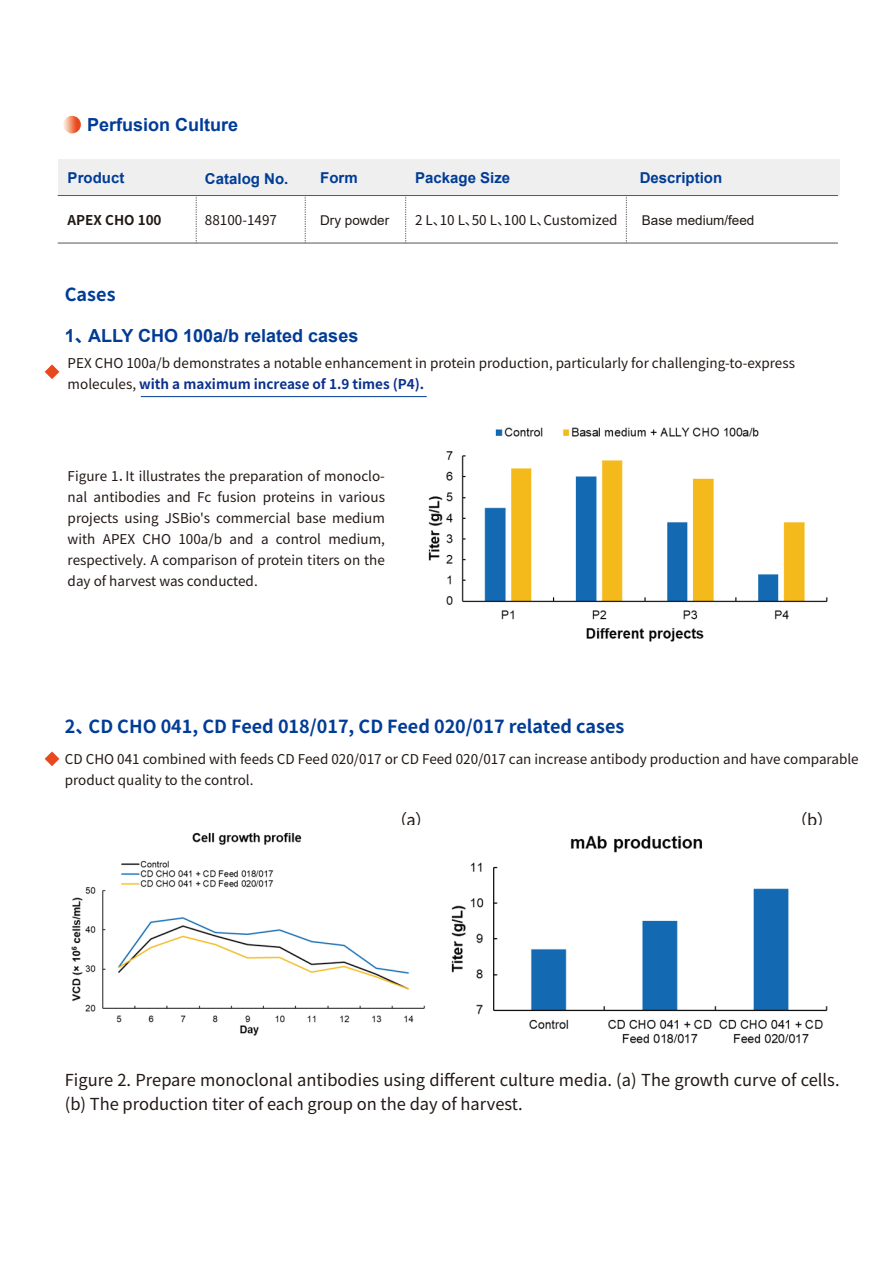
<style>
.page{position:relative;width:894px;height:1263px;background:#fff}
.page>*{position:absolute;margin:0;border:0;box-sizing:border-box;transform-origin:0 0}
.t1{font:700 18px "Source Han Sans SC";color:#003c96}
.t2{font:700 18px "Arial";color:#003c96}
.t3{font:16.5px/24px "Source Han Sans SC";color:#221815}
.t4{font:700 15px "Arial";color:#003c96}
.t5{font:13.5px/21px "Source Han Sans SC";color:#221815}
.t6{font:13.5px "Arial";color:#221815}
.t7{font:700 13.5px "Source Han Sans SC";color:#221815}
.s1{font-family:"Source Han Sans SC"}
.s2{font-weight:700;color:#0b3190}
</style>
<div class="page">
<div style="left:58px;top:159px;width:781px;height:37px;background:#efefef"></div>
<svg style="left:196px;top:196px;width:1px;height:47px"></svg>
<svg style="left:305px;top:196px;width:1px;height:47px"></svg>
<svg style="left:405px;top:196px;width:1px;height:47px"></svg>
<svg style="left:626px;top:196px;width:1px;height:47px"></svg>
<hr style="left:58px;top:243px;width:780px;height:1px;background:#595757">
<hr style="left:58px;top:195px;width:780px;height:1px;background:#595757">
<svg style="left:63px;top:116px;width:18px;height:17px"></svg>
<hr style="left:141px;top:396px;width:286px;height:1px;background:#003c96">
<img style="left:428px;top:427px;width:400px;height:215px">
<img style="left:71px;top:832px;width:354px;height:204px">
<img style="left:451px;top:835px;width:377px;height:209px">
<svg style="left:45px;top:364px;width:14px;height:15px"></svg>
<svg style="left:45px;top:751px;width:14px;height:15px"></svg>
<h1 class="t2" style="left:87px;top:112px;width:153px">Perfusion Culture</h1>
<p class="t4" style="left:68px;top:167px;width:58px">Product</p>
<p class="t4" style="left:205px;top:168px;width:85px">Catalog No.</p>
<p class="t4" style="left:320px;top:167px;width:39px">Form</p>
<p class="t4" style="left:415px;top:167px;width:97px">Package Size</p>
<p class="t5" style="left:415px;top:210px;width:204px">2 L、10 L、50 L、100 L、Customized</p>
<p class="t7" style="left:68px;top:213px;width:95px">APEX CHO 100</p>
<p class="t5" style="left:205px;top:210px;width:74px">88100-1497</p>
<p class="t6" style="left:320px;top:211px;width:71px">Dry powder</p>
<h1 class="t1" style="left:65px;top:284px;width:52px">Cases</h1>
<h1 class="t2" style="left:65px;top:323px;width:295px">1<span class="s1">、</span>ALLY CHO 100a/b related cases</h1>
<p class="t4" style="left:640px;top:167px;width:84px">Description</p>
<p class="t6" style="left:642px;top:211px;width:114px">Base medium/feed</p>
<p class="t5" style="left:68px;top:353px;width:729px">PEX CHO 100a/b demonstrates a notable enhancement in protein production, particularly for challenging-to-express molecules, <span class="s2">with a maximum increase of 1.9 times (P4).</span></p>
<p class="t5" style="left:68px;top:466px;width:319px;text-align:justify">Figure 1．It illustrates the preparation of monoclo&shy;nal antibodies and Fc fusion proteins in various projects using JSBio's commercial base medium with APEX CHO 100a/b and a control medium, respectively. A comparison of protein titers on the day of harvest was conducted.</p>
<h1 class="t1" style="left:65px;top:716px;width:561px">2、CD CHO 041, CD Feed 018/017, CD Feed 020/017 related cases</h1>
<p class="t5" style="left:65px;top:749px;width:795px">CD CHO 041 combined with feeds CD Feed 020/017 or CD Feed 020/017 can increase antibody production and have comparable product quality to the control.</p>
<p class="t3" style="left:391px;top:808px;width:43px">（a）</p>
<p class="t3" style="left:791px;top:808px;width:44px">（b）</p>
<p class="t3" style="left:65px;top:1068px;width:776px">Figure 2. Prepare monoclonal antibodies using different culture media. (a) The growth curve of cells. (b) The production titer of each group on the day of harvest.</p>
</div>
